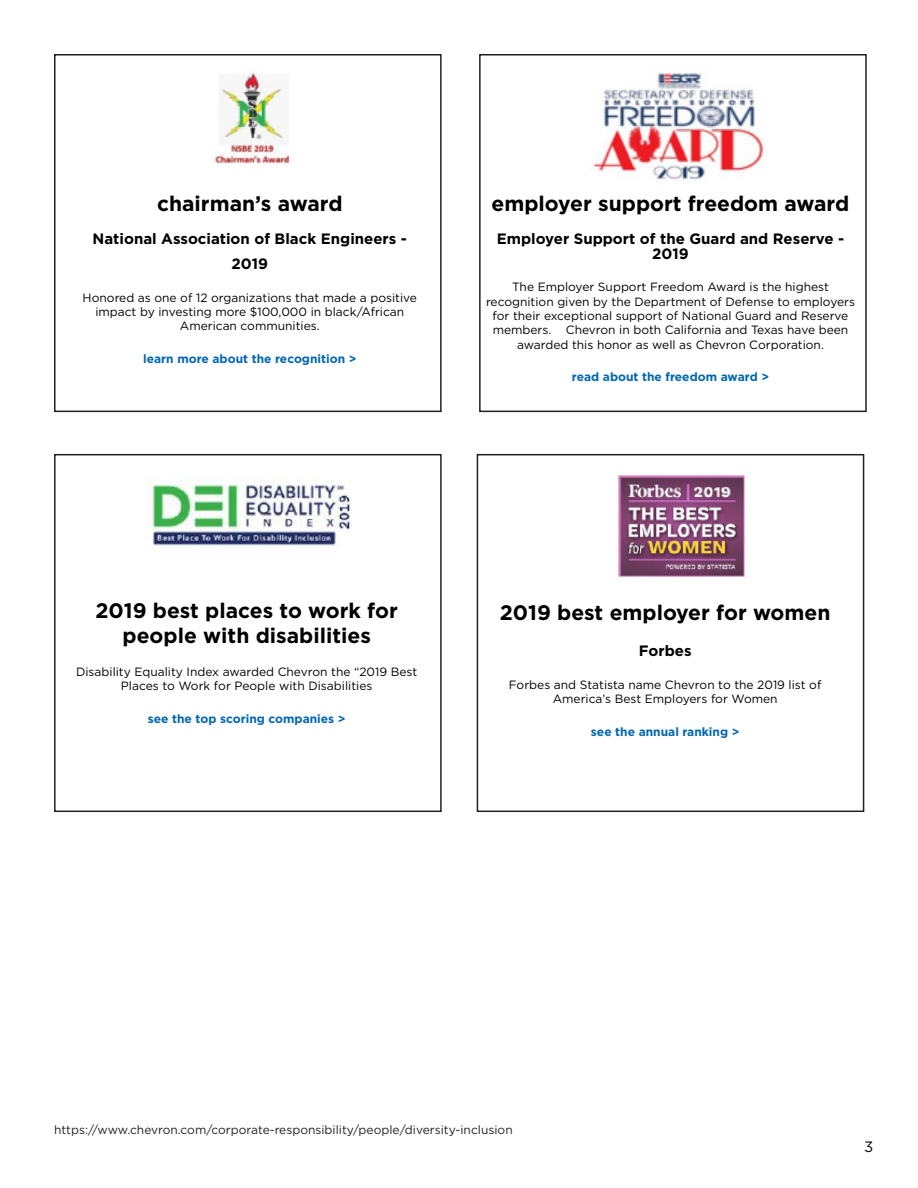
<style>
.page{position:relative;width:918px;height:1188px;background:#fff}
.page>*{position:absolute;margin:0;border:0;box-sizing:border-box;transform-origin:0 0}
.Title_header_38pt_bo{font:700 21px/25.2px "Gotham";color:#000;text-align:center}
.Title_header_38pt_bo-2{font:700 15px/25.2px "Gotham";color:#000;text-align:center}
.t1{font:15px "Gotham";color:#040503}
.Title_header_38pt_bo-3{font:12px/14.4px "Gotham";color:#000;text-align:center}
.Title_header_38pt_bo-4{font:700 12px "Gotham";color:#0066b2}
.t2{font:12px "Gotham";color:#231f20}
</style>
<div class="page">
<img style="left:212px;top:71px;width:78px;height:93px">
<img style="left:593px;top:73px;width:171px;height:107px">
<img style="left:149px;top:479px;width:202px;height:69px">
<img style="left:617px;top:474px;width:128px;height:103px">
<div style="left:477px;top:454px;width:387px;height:358px;border:2px solid #231f20"></div>
<div style="left:54px;top:454px;width:388px;height:358px;border:2px solid #231f20"></div>
<div style="left:54px;top:54px;width:388px;height:358px;border:2px solid #231f20"></div>
<div style="left:479px;top:54px;width:388px;height:358px;border:2px solid #231f20"></div>
<p class="Title_header_38pt_bo" style="left:157px;top:191px;width:187px">chairman’s award</p>
<p class="Title_header_38pt_bo-2" style="left:93px;top:226px;width:316px">National Association of Black Engineers -<br>2019</p>
<p class="Title_header_38pt_bo-3" style="left:83px;top:290px;width:336px">Honored as one of 12 organizations that made a positive impact by investing more $100,000 in black/African<br>American communities.</p>
<p class="Title_header_38pt_bo-4" style="left:143px;top:351px;width:215px">learn more about the recognition &gt;</p>
<p class="Title_header_38pt_bo" style="left:492px;top:191px;width:359px">employer support freedom award</p>
<p class="Title_header_38pt_bo-2" style="left:497px;top:231px;width:349px;line-height:15px">Employer Support of the Guard and Reserve -<br>2019</p>
<p class="Title_header_38pt_bo-3" style="left:486px;top:279px;width:371px">The Employer Support Freedom Award is the highest recognition given by the Department of Defense to employers for their exceptional support of National Guard and Reserve members. Chevron in both California and Texas have been awarded this honor as well as Chevron Corporation.</p>
<p class="Title_header_38pt_bo-4" style="left:572px;top:369px;width:199px">read about the freedom award &gt;</p>
<p class="Title_header_38pt_bo" style="left:96px;top:598px;width:304px">2019 best places to work for people with disabilities</p>
<p class="Title_header_38pt_bo-3" style="left:76px;top:664px;width:343px">Disability Equality Index awarded Chevron the “2019 Best<br>Places to Work for People with Disabilities</p>
<p class="Title_header_38pt_bo-4" style="left:148px;top:710px;width:199px">see the top scoring companies &gt;</p>
<p class="Title_header_38pt_bo" style="left:500px;top:600px;width:332px">2019 best employer for women</p>
<p class="Title_header_38pt_bo-2" style="left:639px;top:638px;width:54px">Forbes</p>
<p class="Title_header_38pt_bo-3" style="left:509px;top:677px;width:314px">Forbes and Statista name Chevron to the 2019 list of<br>America’s Best Employers for Women</p>
<p class="Title_header_38pt_bo-4" style="left:591px;top:723px;width:150px">see the annual ranking &gt;</p>
<p class="t2" style="left:54px;top:1122px;width:460px">https://www.chevron.com/corporate-responsibility/people/diversity-inclusion</p>
<p class="t1" style="left:864px;top:1137px;width:11px">3</p>
</div>
